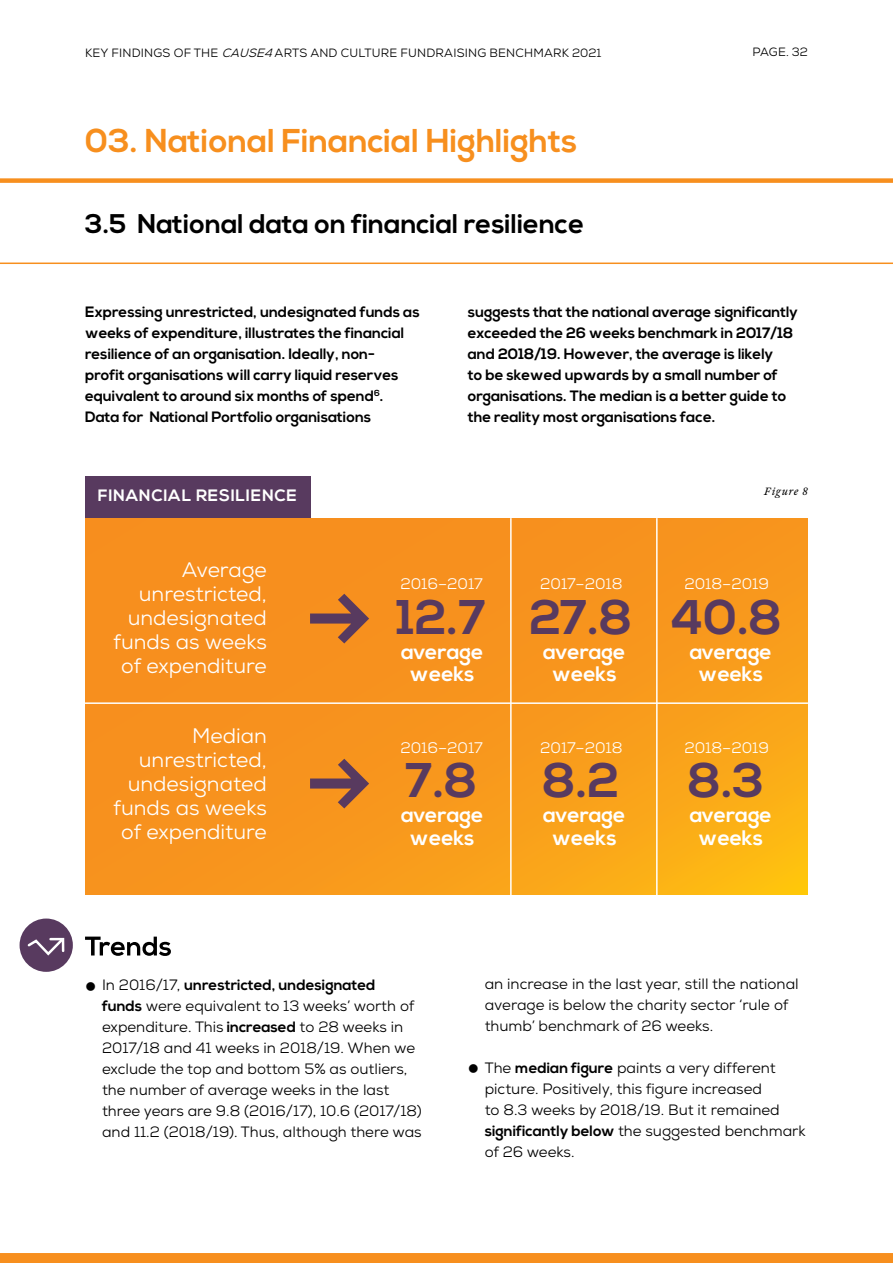
<style>
.page{position:relative;width:893px;height:1263px;background:#fff}
.page>*{position:absolute;margin:0;border:0;box-sizing:border-box;transform-origin:0 0}
.t1{font:700 48.6px "Nexa";color:#583a5f}
.t2{font:700 33px "Nexa";color:#f78f1e}
.t3{font:700 27px "Nexa";color:#000}
.t4{font:21px/24px "Nexa";color:#fff;text-align:right}
.t5{font:700 21px/22.5px "Nexa";color:#fff;text-align:center}
.t6{font:700 16.5px "Nexa";letter-spacing:.05em;color:#fff}
.t7{font:15.3px "Nexa";color:#fff}
.t8{font:15px/21px "Nexa";color:#000}
.t9{font:700 15px/21px "Nexa";color:#000}
.t10{font:12px "Nexa";letter-spacing:.015em;color:#000}
.t11{font:italic 10.5px "William Text Std";letter-spacing:.06em;color:#000}
.s1{font-style:italic}
.s2{font-weight:700}
</style>
<div class="page">
<div style="left:0;top:178px;width:893px;height:5px;background:#f78f1e"></div>
<hr style="left:0;top:262px;width:893px;height:2px;background:#f78f1e">
<div style="left:0;top:1253px;width:893px;height:10px;background:#f78f1e"></div>
<div style="left:85px;top:476px;width:225px;height:42px;background:#583a5f"></div>
<svg style="left:85px;top:518px;width:723px;height:376px;background:#f8971c"></svg>
<svg style="left:308px;top:591px;width:64px;height:55px;background:#c97730"></svg>
<svg style="left:308px;top:756px;width:64px;height:55px;background:#ca7a2f"></svg>
<hr style="left:510px;top:518px;width:2px;height:389px;background:#fff">
<hr style="left:656px;top:518px;width:2px;height:389px;background:#fff">
<hr style="left:85px;top:702px;width:723px;height:2px;background:#fff">
<svg style="left:85px;top:936px;width:86px;height:20px"></svg>
<div style="left:20px;top:918px;width:53px;height:54px;background:#583a5f;border-radius:50%"></div>
<svg style="left:27px;top:937px;width:38px;height:19px"></svg>
<p class="t10" style="left:85px;top:45px;width:518px">Key Findings of the <span class="s1">CAUSE4</span>Arts and Culture Fundraising Benchmark 2021</p>
<p class="t10" style="left:752px;top:44px;width:57px">Page. 32</p>
<h2 class="t2" style="left:85px;top:122px;width:494px">03. National Financial Highlights</h2>
<h3 class="t3" style="left:85px;top:208px;width:501px">3.5 National data on financial resilience</h3>
<p class="t9" style="left:85px;top:302px;width:336px">Expressing unrestricted, undesignated funds as weeks of expenditure, illustrates the financial resilience of an organisation. Ideally, non-<br>profit organisations will carry liquid reserves equivalent to around six months of spend<sup>6</sup>.<br>Data for National Portfolio organisations</p>
<p class="t9" style="left:468px;top:302px;width:332px">suggests that the national average significantly exceeded the 26 weeks benchmark in 2017/18 and 2018/19. However, the average is likely<br>to be skewed upwards by a small number of organisations. The median is a better guide to the reality most organisations face.</p>
<p class="t6" style="left:98px;top:486px;width:201px">FINANCIAL RESILI ENCE</p>
<h3 class="t4" style="left:113px;top:558px;width:155px">Average unrestricted, undesignated funds as weeks of expenditure</h3>
<h3 class="t4" style="left:113px;top:724px;width:155px">Median unrestricted, undesignated funds as weeks of expenditure</h3>
<p class="t7" style="left:400px;top:574px;width:84px">2016–2017</p>
<h1 class="t1" style="left:396px;top:589px;width:91px">12.7</h1>
<h3 class="t5" style="left:401px;top:641px;width:84px">average weeks</h3>
<p class="t7" style="left:400px;top:738px;width:84px">2016–2017</p>
<h1 class="t1" style="left:405px;top:752px;width:74px">7.8</h1>
<h3 class="t5" style="left:401px;top:805px;width:84px">average weeks</h3>
<p class="t7" style="left:540px;top:574px;width:84px">2017–2018</p>
<h1 class="t1" style="left:530px;top:589px;width:104px">27.8</h1>
<p class="t11" style="left:764px;top:485px;width:45px">Figure 8</p>
<p class="t7" style="left:684px;top:574px;width:86px">2018–2019</p>
<h1 class="t1" style="left:671px;top:589px;width:113px">40.8</h1>
<h3 class="t5" style="left:543px;top:641px;width:84px">average weeks</h3>
<h3 class="t5" style="left:690px;top:641px;width:84px">average weeks</h3>
<p class="t7" style="left:540px;top:738px;width:84px">2017–2018</p>
<h1 class="t1" style="left:543px;top:752px;width:78px">8.2</h1>
<p class="t7" style="left:684px;top:738px;width:86px">2018–2019</p>
<h1 class="t1" style="left:688px;top:752px;width:78px">8.3</h1>
<h3 class="t5" style="left:543px;top:805px;width:84px">average weeks</h3>
<h3 class="t5" style="left:690px;top:805px;width:84px">average weeks</h3>
<p class="t8" style="left:102px;top:974px;width:321px;text-indent:-17px">● I n 2016/17, <span class="s2">unrestricted, undesignated<br>funds</span> were equivalent to 13 weeks’ worth of expenditure. This <span class="s2">increased</span> to 28 weeks in 2017/18 and 41 weeks in 2018/19. When we exclude the top and bottom 5% as outliers, the number of average weeks in the last three years are 9.8 (2016/17), 10.6 (2017/18) and 11.2 (2018/19). Thus, although there was</p>
<p class="t8" style="left:485px;top:973px;width:315px">an increase in the last year, still the national average is below the charity sector ‘rule of thumb’ benchmark of 26 weeks.</p>
<p class="t8" style="left:485px;top:1057px;width:322px;text-indent:-17px">● The <span class="s2">median figure</span> paints a very different picture. Positively, this figure increased<br>to 8.3 weeks by 2018/19. But it remained <span class="s2">significantly below</span> the suggested benchmark of 26 weeks.</p>
</div>
